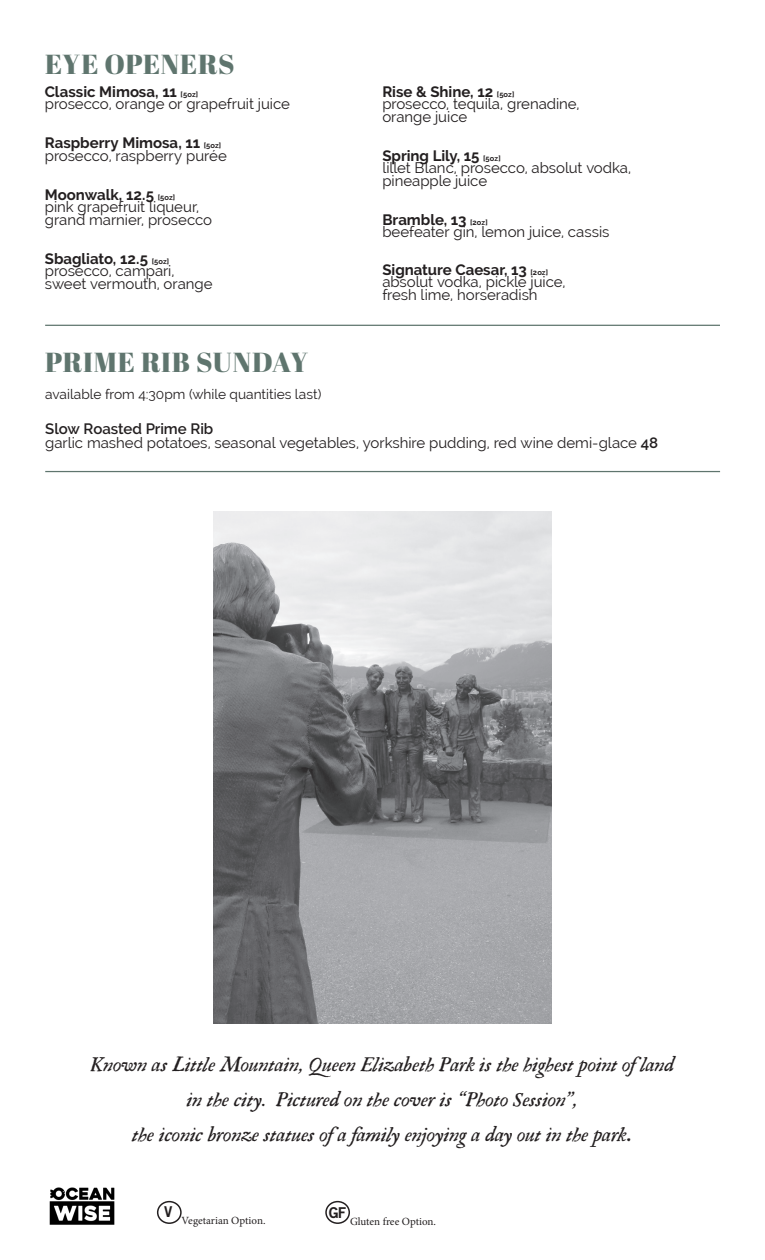
<style>
.page{position:relative;width:765px;height:1260px;background:#fff}
.page>*{position:absolute;margin:0;border:0;box-sizing:border-box;transform-origin:0 0}
.Menu_Subheads{font:27.5px "Abril Fatface";letter-spacing:.02em;color:#5f756e}
.t1{font:italic 20px/35px "Regula Old Face";letter-spacing:-.015em;color:#231f20;text-align:center}
.Menu_Subheads-2{font:15px/12.5px "Raleway";letter-spacing:-.005em;color:#231f20}
.wine_body_copy{font:15px "Trade Gothic LT Std Bd 2";color:#231f20}
.Menu_Subheads-3{font:13.75px "Raleway";color:#231f20}
.t2{font:11px "Minion Pro";color:#231f20}
.s1{font-weight:700}
.s2{font-weight:700;font-size:7.5px}
.s3{font-weight:600}
.s4{font-size:25px}
</style>
<div class="page">
<hr style="left:45px;top:325px;width:675px;height:1px;background:#5f756e">
<hr style="left:45px;top:471px;width:675px;height:1px;background:#5f756e">
<img style="left:214px;top:512px;width:337px;height:511px">
<img style="left:49px;top:1187px;width:66px;height:38px">
<div style="left:157px;top:1201px;width:25px;height:23px;border:1px solid #231f20;border-radius:50%"></div>
<div style="left:325px;top:1201px;width:25px;height:23px;border:1px solid #231f20;border-radius:50%"></div>
<p class="Menu_Subheads" style="left:45px;top:45px;width:191px">EYE OPENERS</p>
<p class="Menu_Subheads-2" style="left:45px;top:85px;width:247px"><span class="s1">Classic Mimosa, 11</span> <span class="s2">[5oz]<br></span>prosecco, orange or grapefruit juice</p>
<p class="Menu_Subheads-2" style="left:45px;top:137px;width:183px"><span class="s1">Raspberry Mimosa, 11</span> <span class="s2">[5oz] </span>prosecco, raspberry purée</p>
<p class="Menu_Subheads-2" style="left:45px;top:188px;width:169px"><span class="s1">Moonwalk, 12.5</span> <span class="s2">[5oz]<br></span>pink grapefruit liqueur, grand marnier, prosecco</p>
<p class="Menu_Subheads-2" style="left:45px;top:252px;width:169px"><span class="s1">Sbagliato, 12.5</span> <span class="s2">[5oz] </span>prosecco, campari, sweet vermouth, orange</p>
<p class="Menu_Subheads-2" style="left:382px;top:85px;width:199px"><span class="s1">Rise &amp; Shine, 12</span> <span class="s2">[5oz] </span>prosecco, tequila, grenadine, orange juice</p>
<p class="Menu_Subheads-2" style="left:382px;top:149px;width:250px"><span class="s1">Spring Lily, 15</span> <span class="s2">[5oz]<br></span>lillet Blanc, prosecco, absolut vodka, pineapple juice</p>
<p class="Menu_Subheads-2" style="left:382px;top:213px;width:229px"><span class="s1">Bramble, 13</span> <span class="s2">[2oz]<br></span>beefeater gin, lemon juice, cassis</p>
<p class="Menu_Subheads-2" style="left:382px;top:263px;width:185px"><span class="s1">Signature Caesar, 13</span> <span class="s2">[2oz] </span>absolut vodka, pickle juice, fresh lime, horseradish</p>
<p class="Menu_Subheads" style="left:45px;top:343px;width:264px">PRIME RIB SUNDAY</p>
<p class="Menu_Subheads-3" style="left:45px;top:387px;width:278px">available from 4:30pm (while quantities last)</p>
<p class="Menu_Subheads-2" style="left:45px;top:422px;width:614px;line-height:13.8px"><span class="s3">Slow Roasted Prime Rib<br></span>garlic mashed potatoes, seasonal vegetables, yorkshire pudding, red wine demi-glace <span class="s3">48</span></p>
<p class="t1" style="left:91px;top:1046px;width:585px">Known as Little Mountain, Queen Elizabeth Park is the highest point ofland in the city. Pictured on the cover is “Photo Session”,<br>the iconic bronze statues ofa family enjoying a day out in the park<span class="s4">.</span></p>
<p class="wine_body_copy" style="left:164px;top:1202px;width:10px">V</p>
<p class="t2" style="left:182px;top:1213px;width:85px">Vegetarian Option.</p>
<p class="wine_body_copy" style="left:329px;top:1203px;width:19px">GF</p>
<p class="t2" style="left:350px;top:1214px;width:88px">Gluten free Option.</p>
</div>
